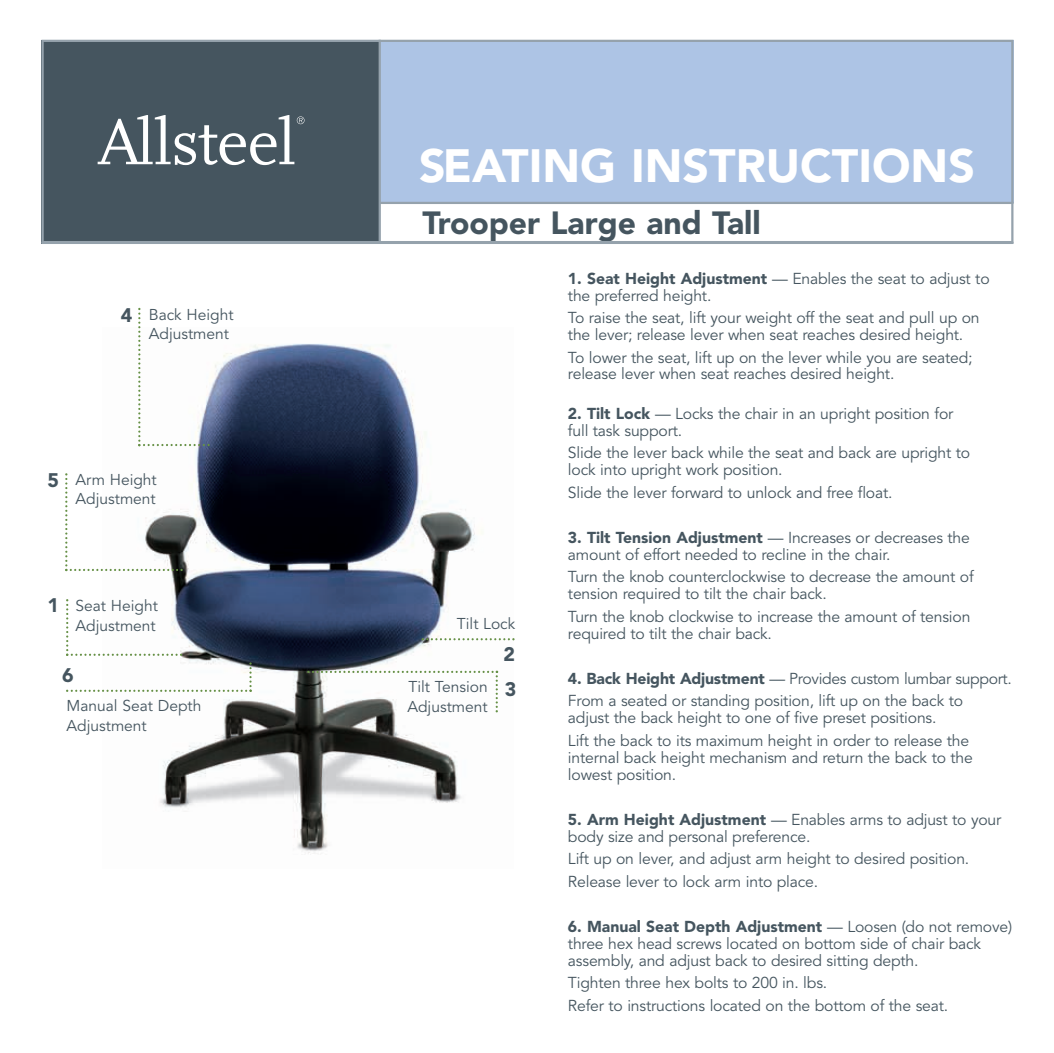
<style>
.page{position:relative;width:1054px;height:1053px;background:#fff}
.page>*{position:absolute;margin:0;border:0;box-sizing:border-box;transform-origin:0 0}
.t1{font:900 46.35px "Avenir";color:#fff}
.t2{font:900 31.72px "Avenir";color:#45555f}
.t3{font:900 19.57px "Avenir";color:#45555f}
.t4{font:15.75px/16.9px "Avenir";letter-spacing:-.01em;color:#45555f}
.t5{font:15.53px/19.3px "Avenir";color:#45555f}
.s1{font-weight:900}
</style>
<div class="page">
<div style="left:379px;top:40px;width:634px;height:163px;background:#adc4e5"></div>
<hr style="left:378px;top:202px;width:635px;height:2px;background:#95a2ac">
<div style="left:41px;top:40px;width:339px;height:203px;background:#45555f"></div>
<hr style="left:41px;top:242px;width:972px;height:2px;background:#95a2ac">
<hr style="left:379px;top:40px;width:2px;height:203px;background:#95a2ac">
<div style="left:41px;top:40px;width:972px;height:203px;border:2px solid #95a2ac"></div>
<img style="left:103px;top:343px;width:411px;height:511px">
<svg style="left:138px;top:308px;width:72px;height:138px"></svg>
<svg style="left:307px;top:670px;width:191px;height:42px"></svg>
<svg style="left:422px;top:638px;width:93px;height:2px"></svg>
<svg style="left:66px;top:599px;width:116px;height:56px"></svg>
<svg style="left:66px;top:662px;width:186px;height:29px"></svg>
<svg style="left:65px;top:473px;width:118px;height:98px"></svg>
<svg style="left:98px;top:115px;width:207px;height:50px"></svg>
<p class="t3" style="left:121px;top:307px;width:13px">4</p>
<p class="t5" style="left:149px;top:306px;width:86px">Back Height<br>Adjustment</p>
<p class="t3" style="left:47px;top:471px;width:13px">5</p>
<p class="t5" style="left:76px;top:470px;width:83px">Arm Height<br>Adjustment</p>
<p class="t3" style="left:47px;top:597px;width:13px">1</p>
<p class="t5" style="left:76px;top:597px;width:84px">Seat Height<br>Adjustment</p>
<p class="t3" style="left:62px;top:666px;width:13px">6</p>
<p class="t5" style="left:67px;top:697px;width:136px">Manual Seat Depth<br>Adjustment</p>
<h1 class="t1" style="left:419px;top:147px;width:557px">SEATING INSTRUCTIONS</h1>
<h2 class="t2" style="left:422px;top:210px;width:340px">Trooper Large and Tall</h2>
<p class="t4" style="left:568px;top:271px;width:423px"><span class="s1">1. Seat Height Adjustment</span> — Enables the seat to adjust to the preferred height.</p>
<p class="t4" style="left:568px;top:310px;width:413px">To raise the seat, lift your weight off the seat and pull up on the lever; release lever when seat reaches desired height.</p>
<p class="t4" style="left:568px;top:350px;width:406px">To lower the seat, lift up on the lever while you are seated; release lever when seat reaches desired height.</p>
<p class="t4" style="left:568px;top:406px;width:387px"><span class="s1">2. Tilt Lock</span> — Locks the chair in an upright position for full task support.</p>
<p class="t4" style="left:568px;top:445px;width:404px">Slide the lever back while the seat and back are upright to lock into upright work position.</p>
<p class="t4" style="left:568px;top:485px;width:326px">Slide the lever forward to unlock and free float.</p>
<p class="t4" style="left:568px;top:530px;width:403px"><span class="s1">3. Tilt Tension Adjustment</span> — Increases or decreases the amount of effort needed to recline in the chair.</p>
<p class="t4" style="left:568px;top:569px;width:407px">Turn the knob counterclockwise to decrease the amount of tension required to tilt the chair back.</p>
<p class="t4" style="left:568px;top:609px;width:404px">Turn the knob clockwise to increase the amount of tension required to tilt the chair back.</p>
<p class="t4" style="left:568px;top:668px;width:445px;line-height:22.5px"><span class="s1">4. Back Height Adjustment</span> — Provides custom lumbar support.<br>From a seated or standing position, lift up on the back to</p>
<p class="t4" style="left:568px;top:707px;width:403px;line-height:22.5px">adjust the back height to one of five preset positions.<br>Lift the back to its maximum height in order to release the</p>
<p class="t4" style="left:568px;top:749px;width:406px">internal back height mechanism and return the back to the lowest position.</p>
<p class="t4" style="left:568px;top:811px;width:435px"><span class="s1">5. Arm Height Adjustment</span> — Enables arms to adjust to your body size and personal preference.</p>
<p class="t4" style="left:568px;top:848px;width:403px;line-height:22.5px">Lift up on lever, and adjust arm height to desired position.<br>Release lever to lock arm into place.</p>
<p class="t4" style="left:568px;top:918px;width:446px"><span class="s1">6. Manual Seat Depth Adjustment</span> — Loosen (do not remove) three hex head screws located on bottom side of chair back assembly, and adjust back to desired sitting depth.</p>
<p class="t4" style="left:568px;top:972px;width:382px;line-height:22.5px">Tighten three hex bolts to 200 in. lbs.<br>Refer to instructions located on the bottom of the seat.</p>
<p class="t5" style="left:457px;top:615px;width:60px">Tilt Lock</p>
<p class="t3" style="left:504px;top:646px;width:13px">2</p>
<p class="t5" style="left:407px;top:678px;width:82px">Tilt Tension<br>Adjustment</p>
<p class="t3" style="left:505px;top:681px;width:13px">3</p>
</div>
